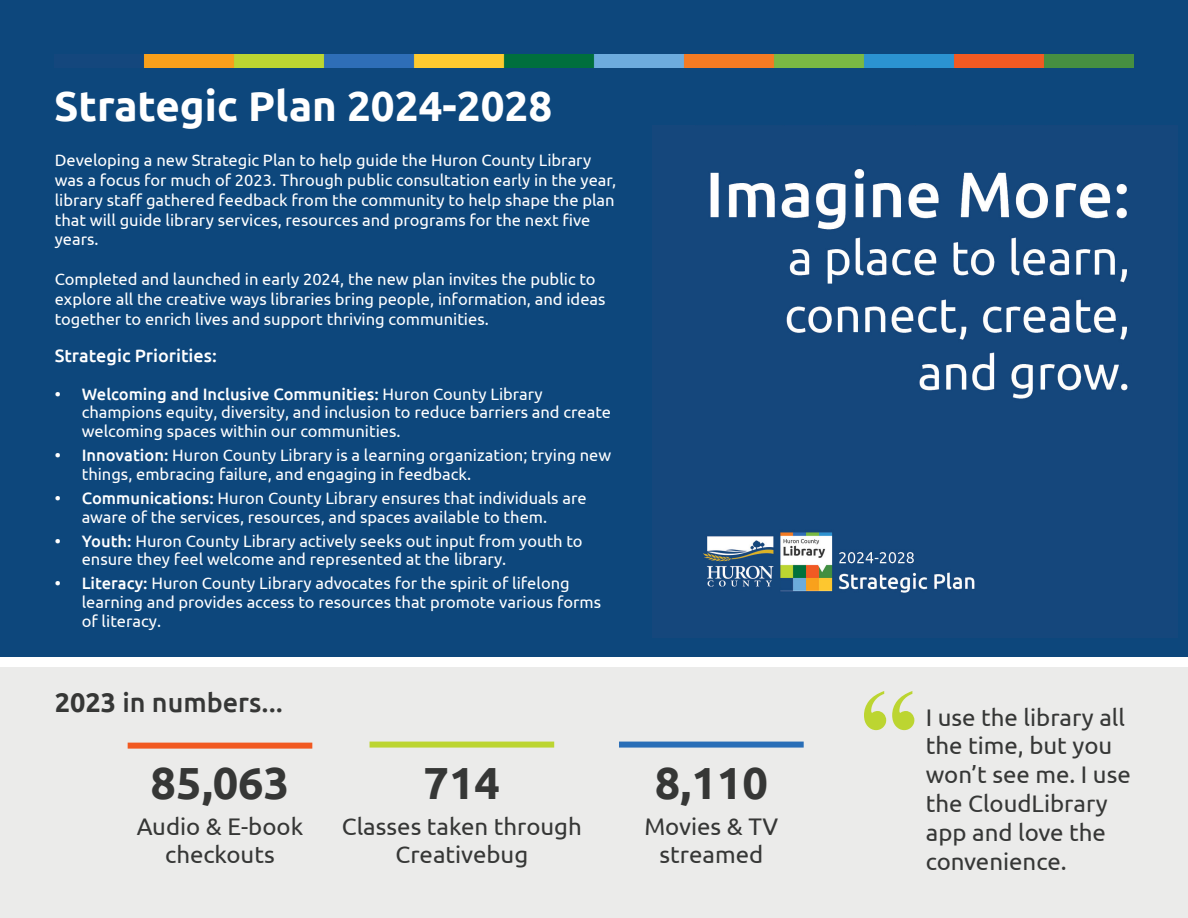
<style>
.page{position:relative;width:1188px;height:918px;background:#fff}
.page>*{position:absolute;margin:0;border:0;box-sizing:border-box;transform-origin:0 0}
.t1{font:700 120px "Times New Roman";color:#bcd531}
.t2{font:700 45px "Ubuntu";color:#363736}
.t3{font:700 42px "Ubuntu";color:#fff}
.t4{font:500 27px "Ubuntu";color:#363736}
.t5{font:24px/28.8px "Ubuntu";color:#363736;text-align:center}
.t6{font:500 18px "Ubuntu";color:#fff}
.t7{font:16.5px/18.8px "Ubuntu";color:#fff}
.s1{font-weight:500}
.s2{font-weight:700}
</style>
<div class="page">
<div style="left:0;top:0;width:1188px;height:657px;background:#0d477c"></div>
<div style="left:0;top:667px;width:1188px;height:251px;background:#ebebea"></div>
<div style="left:128px;top:743px;width:184px;height:6px;background:#f15921"></div>
<div style="left:370px;top:742px;width:184px;height:6px;background:#bcd531"></div>
<div style="left:619px;top:742px;width:185px;height:6px;background:#296eb7"></div>
<img style="left:143px;top:54px;width:991px;height:13px">
<img style="left:703px;top:168px;width:425px;height:425px">
<p class="t3" style="left:54px;top:81px;width:500px">Strategic Plan 2024-2028</p>
<p class="t7" style="left:55px;top:150px;width:563px;line-height:19.8px">Developing a new Strategic Plan to help guide the Huron County Library was a focus for much of 2023. Through public consultation early in the year, library staff gathered feedback from the community to help shape the plan that will guide library services, resources and programs for the next five years.</p>
<p class="t7" style="left:55px;top:269px;width:552px;line-height:19.8px">Completed and launched in early 2024, the new plan invites the public to explore all the creative ways libraries bring people, information, and ideas together to enrich lives and support thriving communities.</p>
<p class="t6" style="left:55px;top:344px;width:164px">Strategic Priorities:</p>
<p class="t7" style="left:82px;top:384px;width:531px;text-indent:-27px"><span class="s1">• Welcoming and Inclusive Communities:</span> Huron County Library champions equity, diversity, and inclusion to reduce barriers and create welcoming spaces within our communities.</p>
<p class="t7" style="left:82px;top:445px;width:531px;text-indent:-27px"><span class="s1">• Innovation:</span> Huron County Library is a learning organization; trying new things, embracing failure, and engaging in feedback.</p>
<p class="t7" style="left:82px;top:488px;width:506px;text-indent:-27px"><span class="s1">• Communications:</span> Huron County Library ensures that individuals are aware of the services, resources, and spaces available to them.</p>
<p class="t7" style="left:82px;top:531px;width:502px;text-indent:-27px"><span class="s1">• Youth:</span> Huron County Library actively seeks out input from youth to ensure they feel welcome and represented at the library.</p>
<p class="t7" style="left:82px;top:574px;width:521px;text-indent:-27px"><span class="s1">• Literacy:</span> Huron County Library advocates for the spirit of lifelong learning and provides access to resources that promote various forms of literacy.</p>
<p class="t4" style="left:55px;top:685px;width:230px"><span class="s2">2023</span> in numbers...</p>
<p class="t2" style="left:151px;top:755px;width:140px">85,063</p>
<p class="t5" style="left:137px;top:811px;width:168px">Audio &amp; E-book</p>
<p class="t5" style="left:165px;top:840px;width:111px">checkouts</p>
<p class="t2" style="left:424px;top:755px;width:78px">714</p>
<p class="t5" style="left:342px;top:811px;width:241px">Classes taken through<br>Creativebug</p>
<p class="t2" style="left:655px;top:755px;width:115px">8,110</p>
<p class="t5" style="left:644px;top:811px;width:135px">Movies &amp; TV streamed</p>
<p class="t1" style="left:859px;top:646px;width:61px">“</p>
<p class="t5" style="left:926px;top:702px;width:207px;text-align:left">I use the library all the time, but you won’t see me. I use the CloudLibrary app and love the convenience.</p>
</div>
